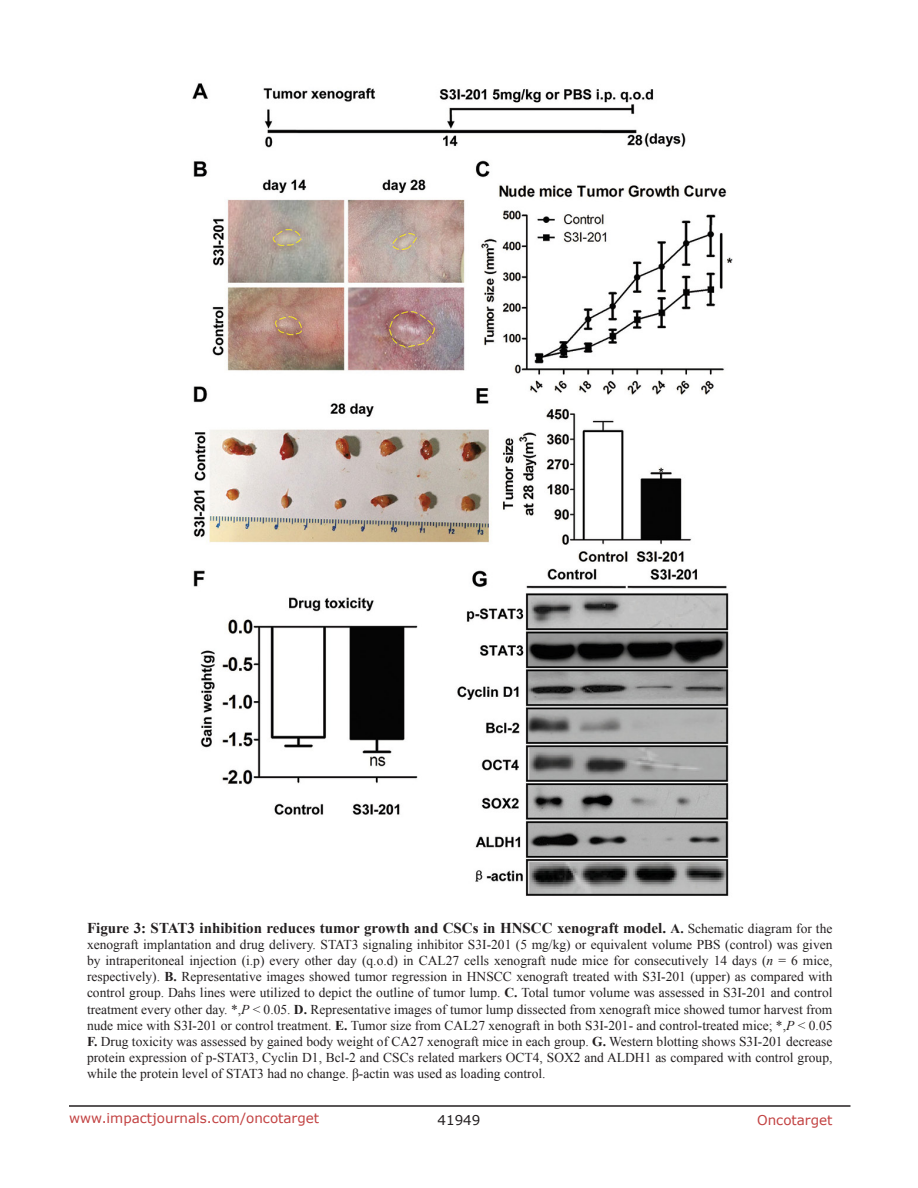
<style>
.page{position:relative;width:918px;height:1188px;background:#fff}
.page>*{position:absolute;margin:0;border:0;box-sizing:border-box;transform-origin:0 0}
.FigureText{font:700 15px "Times New Roman";color:#231f20}
.FigureText-2{font:13.5px/16.2px "Times New Roman";color:#231f20;text-align:justify}
.t1{font:13.5px "Verdana";color:#c24141}
.t2{font:13.5px "Verdana";color:#231f20}
.s1{font-size:13.5px}
.s2{font-weight:400;font-size:13.5px}
.s3{font-style:italic}
.s4{font-weight:700}
</style>
<div class="page">
<hr style="left:69px;top:1105px;width:781px;height:2px;background:#231f20">
<img style="left:192px;top:83px;width:541px;height:813px">
<p class="FigureText" style="left:87px;top:917px;width:747px">Figure 3: STAT3 inhibition reduces tumor growth and CSCs in HNSCC xenograft model. <span class="s1">A.</span> <span class="s2">Schematic diagram for the</span></p>
<p class="FigureText-2" style="left:87px;top:936px;width:747px">xenograft implantation and drug delivery. STAT3 signaling inhibitor S3I-201 (5 mg/kg) or equivalent volume PBS (control) was given by intraperitoneal injection (i.p) every other day (q.o.d) in CAL27 cells xenograft nude mice for consecutively 14 days (<span class="s3">n</span> = 6 mice, respectively). <span class="s4">B.</span> Representative images showed tumor regression in HNSCC xenograft treated with S3I-201 (upper) as compared with control group. Dahs lines were utilized to depict the outline of tumor lump. <span class="s4">C.</span> Total tumor volume was assessed in S3I-201 and control treatment every other day. *,<span class="s3">P</span> &lt; 0.05. <span class="s4">D.</span> Representative images of tumor lump dissected from xenograft mice showed tumor harvest from nude mice with S3I-201 or control treatment. <span class="s4">E.</span> Tumor size from CAL27 xenograft in both S3I-201- and control-treated mice; *,<span class="s3">P</span> &lt; 0.05<br><span class="s4">F.</span> Drug toxicity was assessed by gained body weight of CA27 xenograft mice in each group. <span class="s4">G.</span> Western blotting shows S3I-201 decrease protein expression of p-STAT3, Cyclin D1, Bcl-2 and CSCs related markers OCT4, SOX2 and ALDH1 as compared with control group, while the protein level of STAT3 had no change. β-actin was used as loading control.</p>
<p class="t1" style="left:69px;top:1109px;width:252px">www.impactjournals.com/oncotarget</p>
<p class="t2" style="left:438px;top:1111px;width:44px">41949</p>
<p class="t1" style="left:757px;top:1111px;width:77px">Oncotarget</p>
</div>
